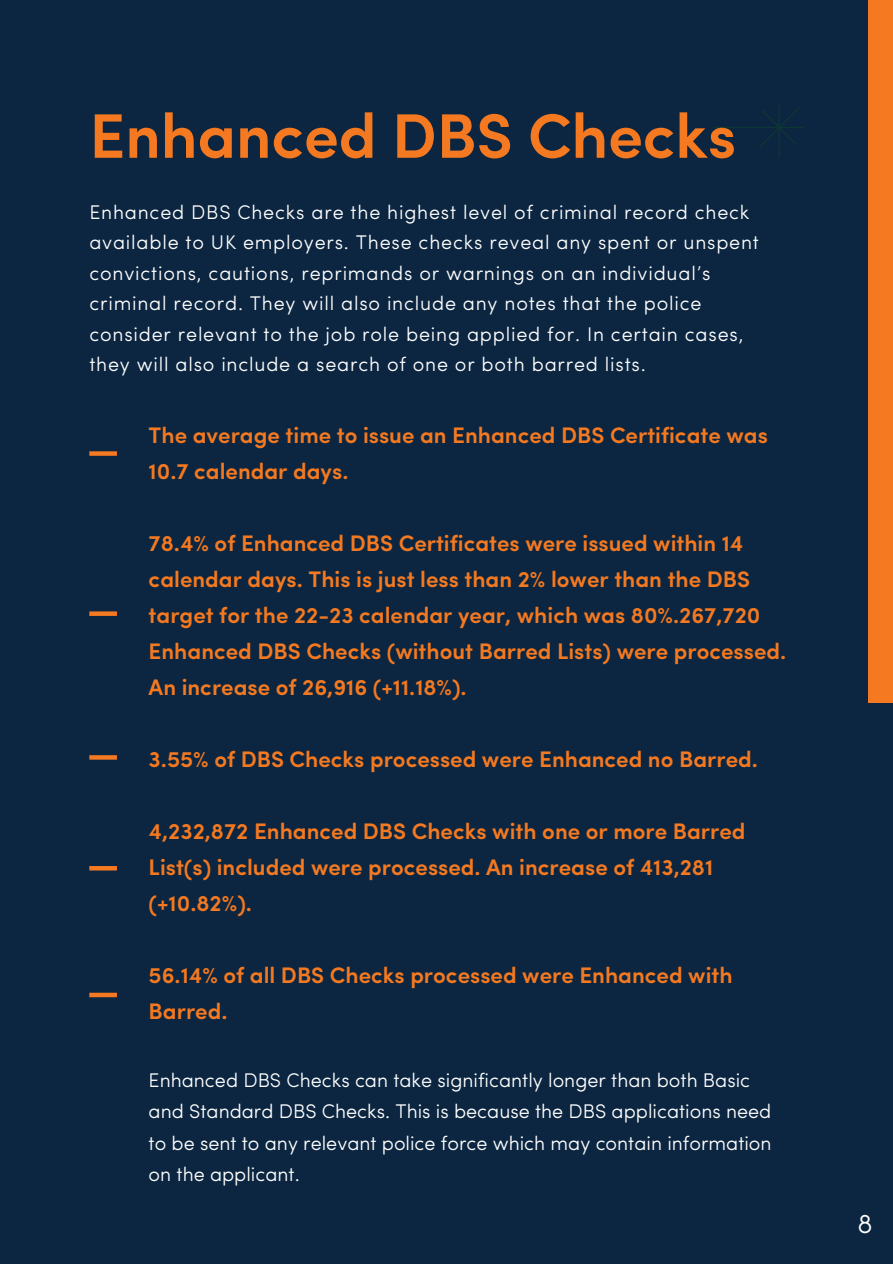
<style>
.page{position:relative;width:893px;height:1264px;background:#fff}
.page>*{position:absolute;margin:0;border:0;box-sizing:border-box;transform-origin:0 0}
.t1{font:600 63px "Sofia Pro";letter-spacing:-.005em;color:#f47920}
.t2{font:300 27px "Sofia Pro";color:#fff}
.t3{font:600 22.5px/36px "Sofia Pro";color:#f47920}
.t4{font:300 19.8px/30.3px "Sofia Pro";letter-spacing:.04em;color:#fff}
.t5{font:300 19.8px/31.5px "Sofia Pro";color:#fff}
</style>
<div class="page">
<div style="left:0;top:0;width:892px;height:1263px;background:#0c2641"></div>
<div style="left:867px;top:0;width:25px;height:702px;background:#f47920"></div>
<svg style="left:714px;top:105px;width:90px;height:53px"></svg>
<div style="left:89px;top:451px;width:28px;height:5px;background:#f47920"></div>
<div style="left:89px;top:611px;width:28px;height:5px;background:#f47920"></div>
<hr style="left:89px;top:866px;width:28px;height:4px;background:#f47920">
<svg style="left:89px;top:755px;width:28px;height:4px"></svg>
<div style="left:89px;top:992px;width:28px;height:5px;background:#f47920"></div>
<h1 class="t1" style="left:89px;top:110px;width:648px">Enhanced DBS Checks</h1>
<p class="t4" style="left:89px;top:199px;width:671px">Enhanced DBS Checks are the highest level of criminal record check available to UK employers. These checks reveal any spent or unspent convictions, cautions, reprimands or warnings on an individual’s criminal record. They will also include any notes that the police consider relevant to the job role being applied for. In certain cases, they will also include a search of one or both barred lists.</p>
<p class="t3" style="left:149px;top:419px;width:620px">The average time to issue an Enhanced DBS Certificate was<br>10.7 calendar days.</p>
<p class="t3" style="left:149px;top:527px;width:639px">78.4% of Enhanced DBS Certificates were issued within 14 calendar days. This is just less than 2% lower than the DBS target for the 22-23 calendar year, which was 80%.267,720<br>Enhanced DBS Checks (without Barred Lists) were processed.<br>An increase of 26,916 (+11.18%).</p>
<p class="t3" style="left:149px;top:743px;width:610px">3.55% of DBS Checks processed were Enhanced no Barred.</p>
<p class="t3" style="left:149px;top:815px;width:598px">4,232,872 Enhanced DBS Checks with one or more Barred<br>List(s) included were processed. An increase of 413,281 (+10.82%).</p>
<p class="t3" style="left:149px;top:959px;width:585px">56.14% of all DBS Checks processed were Enhanced with<br>Barred.</p>
<p class="t5" style="left:149px;top:1065px;width:624px">Enhanced DBS Checks can take significantly longer than both Basic and Standard DBS Checks. This is because the DBS applications need to be sent to any relevant police force which may contain information on the applicant.</p>
<p class="t2" style="left:857px;top:1212px;width:17px">8</p>
</div>
